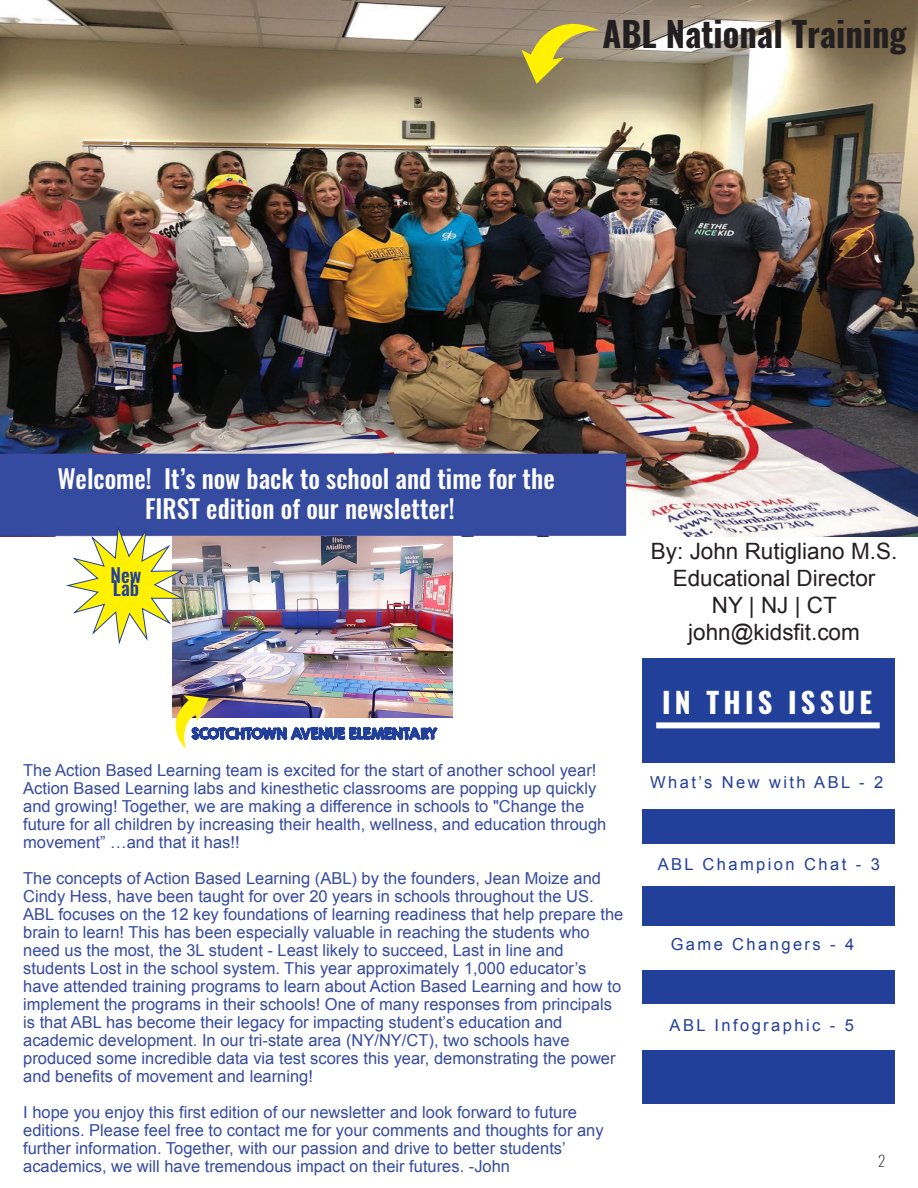
<style>
.page{position:relative;width:918px;height:1188px;background:#fff}
.page>*{position:absolute;margin:0;border:0;box-sizing:border-box;transform-origin:0 0}
.t1{font:700 34.5px "Oswald";color:#231f20}
.t2{font:700 28.5px "Oswald";letter-spacing:.145em;color:#fff}
.t3{font:500 25.5px/30.6px "Oswald";color:#fff;text-align:center}
.t4{font:22.5px/27px "Arial";color:#231f20;text-align:center}
.t5{font:500 19.5px "Oswald";color:#223f99}
.t6{font:16.5px/18px "Arial";color:#354b9f}
.t7{font:16.5px "Arial";letter-spacing:.145em;color:#223f99}
.t8{font:200 15px "Oswald";color:#231f20}
</style>
<div class="page">
<img style="left:0;top:0;width:918px;height:536px">
<div style="left:0;top:454px;width:626px;height:81px;background:#354b9f"></div>
<div style="left:0;top:454px;width:626px;height:82px;border:1px solid #3a489e"></div>
<div style="left:642px;top:658px;width:253px;height:446px;background:#223f99"></div>
<div style="left:656px;top:722px;width:224px;height:6px;background:#fff"></div>
<div style="left:642px;top:763px;width:253px;height:46px;background:#fff"></div>
<div style="left:642px;top:844px;width:253px;height:42px;background:#fff"></div>
<div style="left:642px;top:926px;width:253px;height:44px;background:#fff"></div>
<div style="left:642px;top:1004px;width:253px;height:46px;background:#fff"></div>
<img style="left:173px;top:536px;width:280px;height:181px">
<svg style="left:521px;top:7px;width:78px;height:77px;background:#aea157"></svg>
<svg style="left:66px;top:527px;width:118px;height:117px"></svg>
<img style="left:172px;top:695px;width:265px;height:54px">
<h1 class="t1" style="left:602px;top:10px;width:306px">ABL National Training</h1>
<h3 class="t3" style="left:58px;top:463px;width:499px">Welcome! It’s now back to school and time for the<br>FIRST edition of our newsletter!</h3>
<p class="t5" style="left:111px;top:561px;width:32px">New</p>
<p class="t5" style="left:113px;top:575px;width:28px">Lab</p>
<h3 class="t4" style="left:651px;top:537px;width:248px">By: John Rutigliano M.S.<br>Educational Director<br>NY | NJ | CT john@kidsfit.com</h3>
<h2 class="t2" style="left:662px;top:683px;width:212px">IN THIS ISSUE</h2>
<p class="t6" style="left:23px;top:761px;width:585px">The Action Based Learning team is excited for the start of another school year!<br>Action Based Learning labs and kinesthetic classrooms are popping up quickly and growing! Together, we are making a difference in schools to "Change the future for all children by increasing their health, wellness, and education through movement” …and that it has!!</p>
<p class="t6" style="left:23px;top:869px;width:602px">The concepts of Action Based Learning (ABL) by the founders, Jean Moize and Cindy Hess, have been taught for over 20 years in schools throughout the US.<br>ABL focuses on the 12 key foundations of learning readiness that help prepare the brain to learn! This has been especially valuable in reaching the students who need us the most, the 3L student - Least likely to succeed, Last in line and students Lost in the school system. This year approximately 1,000 educator’s have attended training programs to learn about Action Based Learning and how to implement the programs in their schools! One of many responses from principals is that ABL has become their legacy for impacting student’s education and academic development. In our tri-state area (NY/NY/CT), two schools have produced some incredible data via test scores this year, demonstrating the power and benefits of movement and learning!</p>
<p class="t6" style="left:23px;top:1103px;width:582px">I hope you enjoy this first edition of our newsletter and look forward to future editions. Please feel free to contact me for your comments and thoughts for any further information. Together, with our passion and drive to better students’ academics, we will have tremendous impact on their futures. -John</p>
<p class="t7" style="left:650px;top:772px;width:235px">What’s New with ABL - 2</p>
<p class="t7" style="left:658px;top:853px;width:224px">ABL Champion Chat - 3</p>
<p class="t7" style="left:671px;top:934px;width:185px">Game Changers - 4</p>
<p class="t7" style="left:670px;top:1015px;width:186px">ABL Infographic - 5</p>
<p class="t8" style="left:878px;top:1150px;width:9px">2</p>
</div>
